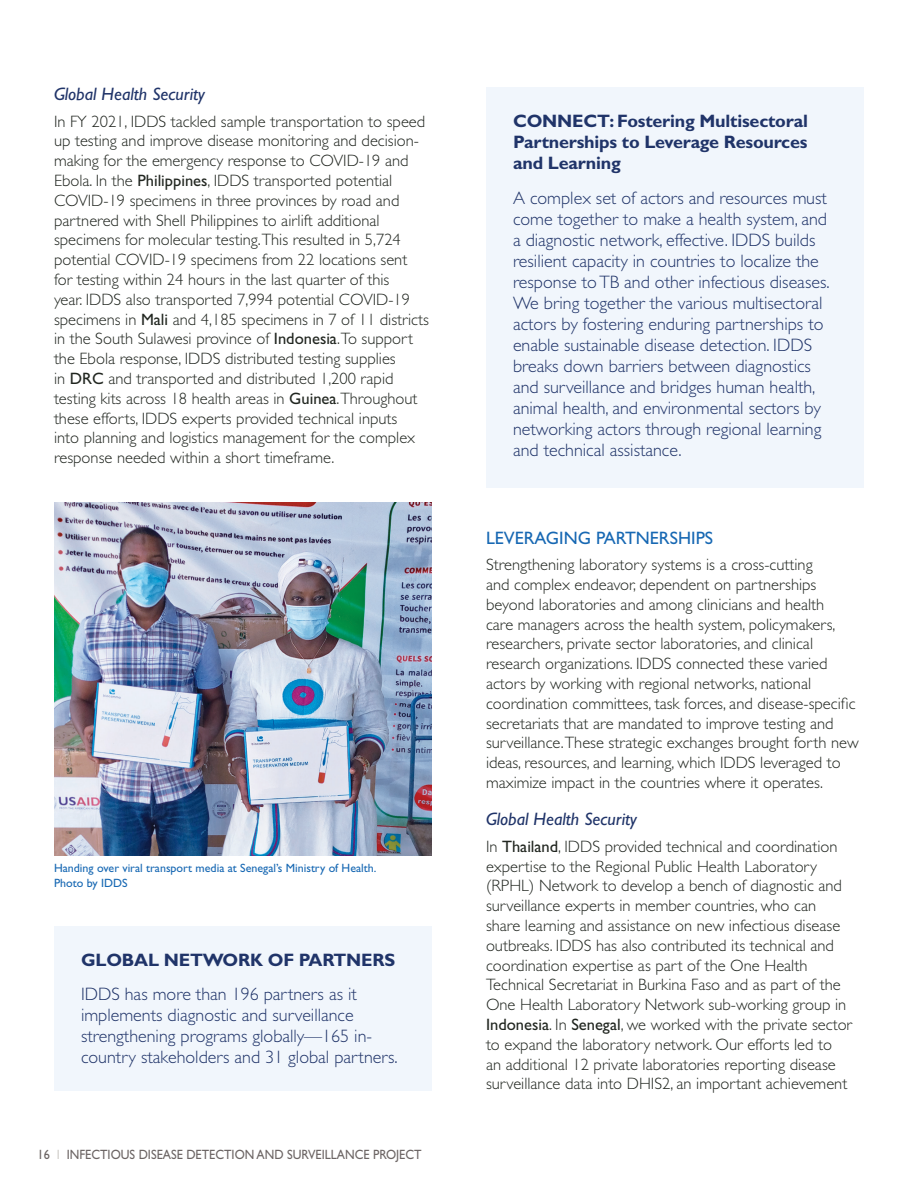
<style>
.page{position:relative;width:918px;height:1188px;background:#fff}
.page>*{position:absolute;margin:0;border:0;box-sizing:border-box;transform-origin:0 0}
.Pull_Text{font:300 18px/21px "Gill Sans Std";color:#203469}
.Pull_Text_Title{font:700 18px/21px "Gill Sans Std";letter-spacing:-.01em;color:#203469;text-align:justify}
.Heading_3_Report{font:italic 18px "Gill Sans Std";color:#203469}
.Heading_2_report{font:18px "Gill Sans Std";color:#1768b3}
.Body_Text{font:300 16.5px/19.8px "Gill Sans Std";color:#212620}
.t1{font:13.5px "Gill Sans Std";color:#6c6564;scale:.91 1}
.Picture_Caption_copy{font:12px/14.4px "Gill Sans Std";color:#1768b3}
.s1{font-weight:400}
.s2{color:#d0ceca}
</style>
<div class="page">
<div style="left:486px;top:88px;width:378px;height:400px;background:#f1f6fc"></div>
<div style="left:54px;top:927px;width:378px;height:164px;background:#f1f6fc"></div>
<img style="left:54px;top:503px;width:378px;height:352px">
<p class="Heading_3_Report" style="left:54px;top:84px;width:153px">Global Health Security</p>
<p class="Body_Text" style="left:54px;top:111px;width:376px">In FY 2021, IDDS tackled sample transportation to speed up testing and improve disease monitoring and decision&shy;making for the emergency response to COVID-19 and Ebola. In the <span class="s1">Philippines</span>, IDDS transported potential COVID-19 specimens in three provinces by road and partnered with Shell Philippines to airlift additional specimens for molecular testing.This resulted in 5,724 potential COVID-19 specimens from 22 locations sent for testing within 24 hours in the last quarter of this<br>year. IDDS also transported 7,994 potential COVID-19 specimens in <span class="s1">Mali</span> and 4,185 specimens in 7 of 11 districts in the South Sulawesi province of <span class="s1">Indonesia</span>.To support the Ebola response, IDDS distributed testing supplies<br>in <span class="s1">DRC</span> and transported and distributed 1,200 rapid testing kits across 18 health areas in <span class="s1">Guinea</span>.Throughout these efforts, IDDS experts provided technical inputs<br>into planning and logistics management for the complex response needed within a short timeframe.</p>
<p class="Picture_Caption_copy" style="left:54px;top:861px;width:324px">Handing over viral transport media at Senegal’s Ministry of Health.<br>Photo by IDDS</p>
<p class="Pull_Text_Title" style="left:81px;top:949px;width:316px">GLOBAL NETWORK OF PARTNERS</p>
<p class="Pull_Text" style="left:81px;top:984px;width:318px">IDDS has more than 196 partners as it implements diagnostic and surveillance strengthening programs globally—165 in&shy;country stakeholders and 31 global partners.</p>
<p class="t1" style="left:38px;top:1147px;width:424px">16 <span class="s2">I</span> INFECTIOUS DISEASE DETECTION AND SURVEILLANCE PROJECT</p>
<p class="Pull_Text_Title" style="left:513px;top:110px;width:296px">CONNECT: Fostering Multisectoral Partnerships to Leverage Resources and Learning</p>
<p class="Pull_Text" style="left:513px;top:187px;width:318px">A complex set of actors and resources must come together to make a health system, and a diagnostic network, effective. IDDS builds resilient capacity in countries to localize the response to TB and other infectious diseases.<br>We bring together the various multisectoral actors by fostering enduring partnerships to enable sustainable disease detection. IDDS breaks down barriers between diagnostics and surveillance and bridges human health, animal health, and environmental sectors by networking actors through regional learning and technical assistance.</p>
<p class="Heading_2_report" style="left:486px;top:527px;width:229px">LEVERAGING PARTNERSHIPS</p>
<p class="Body_Text" style="left:486px;top:555px;width:374px">Strengthening laboratory systems is a cross-cutting<br>and complex endeavor, dependent on partnerships beyond laboratories and among clinicians and health<br>care managers across the health system, policymakers, researchers, private sector laboratories, and clinical research organizations. IDDS connected these varied actors by working with regional networks, national coordination committees, task forces, and disease-specific secretariats that are mandated to improve testing and surveillance.These strategic exchanges brought forth new ideas, resources, and learning, which IDDS leveraged to maximize impact in the countries where it operates.</p>
<p class="Heading_3_Report" style="left:486px;top:809px;width:153px">Global Health Security</p>
<p class="Body_Text" style="left:486px;top:837px;width:368px">In <span class="s1">Thailand</span>, IDDS provided technical and coordination expertise to the Regional Public Health Laboratory (RPHL) Network to develop a bench of diagnostic and surveillance experts in member countries, who can share learning and assistance on new infectious disease outbreaks. IDDS has also contributed its technical and coordination expertise as part of the One Health Technical Secretariat in Burkina Faso and as part of the One Health Laboratory Network sub-working group in <span class="s1">Indonesia</span>. In <span class="s1">Senegal</span>, we worked with the private sector to expand the laboratory network. Our efforts led to<br>an additional 12 private laboratories reporting disease surveillance data into DHIS2, an important achievement</p>
</div>
